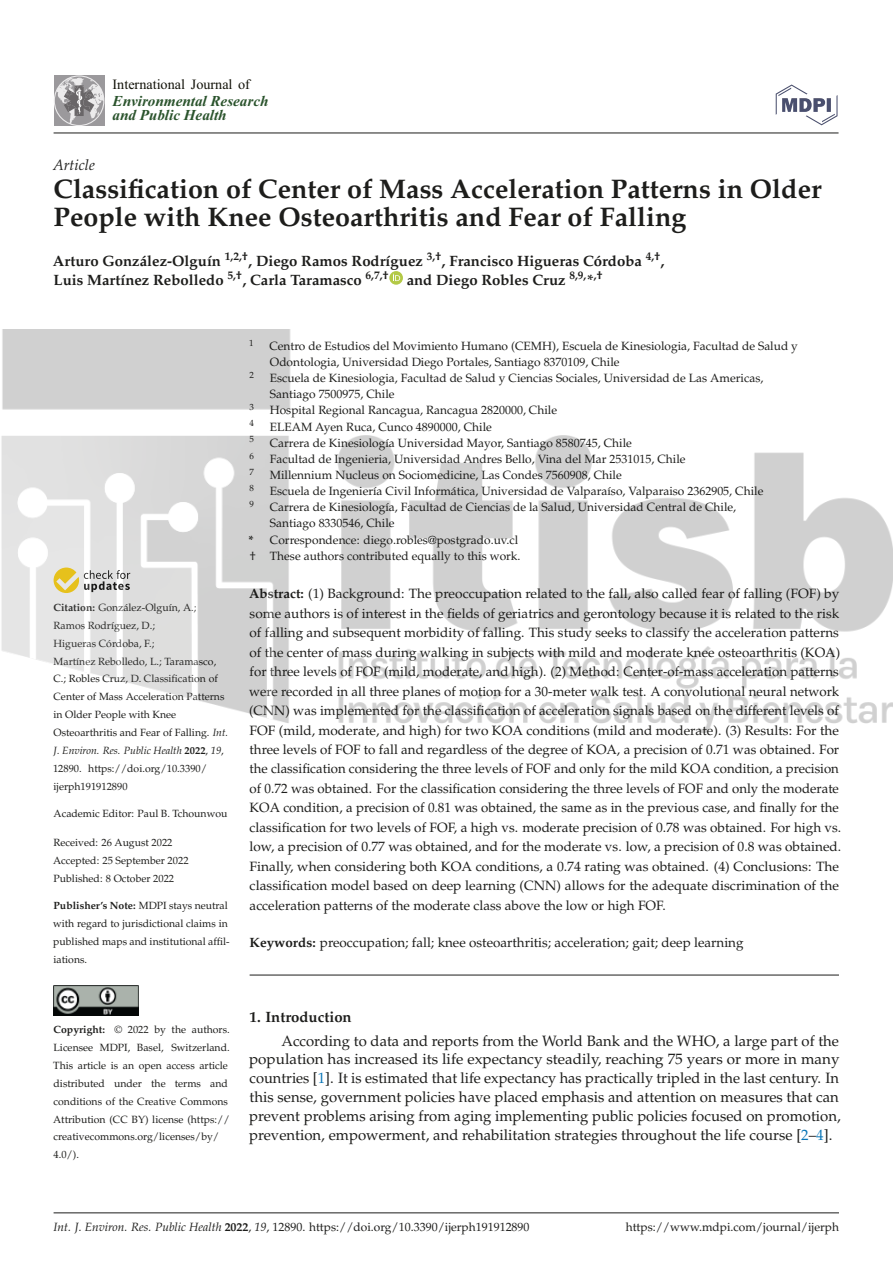
<style>
.page{position:relative;width:893px;height:1263px;background:#fff}
.page>*{position:absolute;margin:0;border:0;box-sizing:border-box;transform-origin:0 0}
.t1{font:700 26.85px/28.2px "URW Palladio L";color:#1d1d1b}
.t2{font:italic 700 15.15px/14px "Times New Roman";color:#2a532c}
.t3{font:15px/18.9px "URW Palladio L Roma";color:#1d1d1b}
.t4{font:700 15px/18.9px "URW Palladio L";color:#1d1d1b}
.t5{font:italic 15px "URW Palladio L";color:#1d1d1b}
.t6{font:14.1px "Times New Roman";color:#121209}
.t7{font:13.5px/19.5px "URW Palladio L Roma";color:#1d1d1b}
.t8{font:12px/16.2px "URW Palladio L Roma";color:#1d1d1b}
.t9{font:10.5px/17.9px "URW Palladio L Roma";color:#1d1d1b}
.t10{font:italic 10.5px "URW Palladio L";color:#1d1d1b}
.t11{font:700 10.5px "URW Palladio L";color:#1d1d1b}
.t12{font:9px "URW Palladio L Roma";color:#1d1d1b}
.s1{font-family:"URW Palladio L";font-weight:700}
.s2{font-family:"URW Palladio L";font-style:italic}
.s3{font-weight:700;font-style:normal}
.s4{font-family:"URW Palladio L Roma";font-style:normal}
.s5{font-family:"URW Palladio L Roma";font-weight:400}
.s6{color:#0875b7}
</style>
<div class="page">
<img style="left:54px;top:985px;width:85px;height:30px">
<svg style="left:54px;top:75px;width:50px;height:51px;background:#a8a6a9"></svg>
<img style="left:775px;top:84px;width:63px;height:33px">
<img style="left:806px;top:95px;width:31px;height:30px">
<img style="left:776px;top:85px;width:31px;height:30px">
<hr style="left:54px;top:133px;width:784px;height:1px;background:#1d1d1b">
<div style="left:389px;top:271px;width:14px;height:14px;background:#b3c946;border-radius:50%"></div>
<svg style="left:393px;top:274px;width:7px;height:7px"></svg>
<hr style="left:250px;top:975px;width:589px;height:1px;background:#1d1d1b">
<hr style="left:54px;top:1212px;width:785px;height:1px;background:#1d1d1b">
<img style="left:1px;top:329px;width:892px;height:404px">
<p class="t6" style="left:113px;top:76px;width:139px">International Journal of</p>
<p class="t2" style="left:112px;top:94px;width:158px">Environmental Research and Public Health</p>
<p class="t5" style="left:53px;top:159px;width:43px">Article</p>
<h1 class="t1" style="left:54px;top:178px;width:769px">Classification of Center of Mass Acceleration Patterns in Older<br>People with Knee Osteoarthritis and Fear of Falling</h1>
<p class="t4" style="left:53px;top:253px;width:613px">Arturo González-Olguín <sup>1,2,†</sup>, Diego Ramos Rodríguez <sup>3,†</sup>, Francisco Higueras Córdoba <sup>4,†</sup>,<br>Luis Martínez Rebolledo <sup>5,†</sup>, Carla Taramasco <sup>6,7,†</sup> and Diego Robles Cruz <sup>8,9,</sup>*<sup>,†</sup></p>
<p class="t9" style="left:54px;top:600px;width:176px"><span class="s1">Citation:</span> González-Olguín, A.;<br>Ramos Rodríguez, D.;<br>Higueras Córdoba, F.;<br>Martínez Rebolledo, L.; Taramasco,<br>C.; Robles Cruz, D. Classification of<br>Center of Mass Acceleration Patterns in Older People with Knee<br>Osteoarthritis and Fear of Falling. <span class="s2">Int.</span></p>
<p class="t10" style="left:54px;top:746px;width:172px">J. Environ. Res. Public Health <span class="s3">2022</span><span class="s4">,</span> 19<span class="s4">,</span></p>
<p class="t9" style="left:53px;top:761px;width:156px">12890. https://doi.org/10.3390/ ijerph191912890</p>
<p class="t9" style="left:54px;top:805px;width:175px">Academic Editor: Paul B. Tchounwou</p>
<p class="t9" style="left:53px;top:835px;width:137px">Received: 26 August 2022<br>Accepted: 25 September 2022<br>Published: 8 October 2022</p>
<p class="t11" style="left:54px;top:901px;width:176px">Publisher’s Note: <span class="s5">MDPI stays neutral</span></p>
<p class="t9" style="left:53px;top:916px;width:178px">with regard to jurisdictional claims in published maps and institutional affil&shy;iations.</p>
<p class="t9" style="left:53px;top:1022px;width:178px"><span class="s1">Copyright:</span> © 2022 by the authors.<br>Licensee MDPI, Basel, Switzerland.<br>This article is an open access article distributed under the terms and conditions of the Creative Commons<br>Attribution (CC BY) license (https:// creativecommons.org/licenses/by/<br>4.0/).</p>
<p class="t12" style="left:249px;top:339px;width:6px">1</p>
<p class="t8" style="left:269px;top:339px;width:530px">Centro de Estudios del Movimiento Humano (CEMH), Escuela de Kinesiologia, Facultad de Salud y<br>Odontologia, Universidad Diego Portales, Santiago 8370109, Chile</p>
<p class="t12" style="left:250px;top:371px;width:6px">2</p>
<p class="t8" style="left:270px;top:371px;width:495px">Escuela de Kinesiologia, Facultad de Salud y Ciencias Sociales, Universidad de Las Americas,<br>Santiago 7500975, Chile</p>
<p class="t12" style="left:250px;top:403px;width:6px">3</p>
<p class="t8" style="left:270px;top:404px;width:289px">Hospital Regional Rancagua, Rancagua 2820000, Chile</p>
<p class="t12" style="left:250px;top:420px;width:6px">4</p>
<p class="t8" style="left:270px;top:420px;width:224px">ELEAM Ayen Ruca, Cunco 4890000, Chile</p>
<p class="t12" style="left:250px;top:436px;width:6px">5</p>
<p class="t8" style="left:270px;top:436px;width:364px">Carrera de Kinesiología Universidad Mayor, Santiago 8580745, Chile</p>
<p class="t12" style="left:250px;top:452px;width:6px">6</p>
<p class="t8" style="left:270px;top:452px;width:417px">Facultad de Ingenieria, Universidad Andres Bello, Vina del Mar 2531015, Chile</p>
<p class="t12" style="left:250px;top:468px;width:6px">7</p>
<p class="t8" style="left:270px;top:468px;width:353px">Millennium Nucleus on Sociomedicine, Las Condes 7560908, Chile</p>
<p class="t12" style="left:250px;top:484px;width:6px">8</p>
<p class="t8" style="left:270px;top:484px;width:495px">Escuela de Ingeniería Civil Informática, Universidad de Valparaíso, Valparaiso 2362905, Chile</p>
<p class="t12" style="left:250px;top:500px;width:6px">9</p>
<p class="t8" style="left:270px;top:500px;width:468px">Carrera de Kinesiología, Facultad de Ciencias de la Salud, Universidad Central de Chile,</p>
<p class="t8" style="left:270px;top:517px;width:126px">Santiago 8330546, Chile</p>
<p class="t8" style="left:249px;top:533px;width:271px"><span class="s1">*</span> Correspondence: diego.robles@postgrado.uv.cl</p>
<p class="t8" style="left:250px;top:549px;width:272px">† These authors contributed equally to this work.</p>
<p class="t7" style="left:249px;top:585px;width:594px"><span class="s1">Abstract:</span> (1) Background: The preoccupation related to the fall, also called fear of falling (FOF) by some authors is of interest in the fields of geriatrics and gerontology because it is related to the risk of falling and subsequent morbidity of falling. This study seeks to classify the acceleration patterns of the center of mass during walking in subjects with mild and moderate knee osteoarthritis (KOA) for three levels of FOF (mild, moderate, and high). (2) Method: Center-of-mass acceleration patterns were recorded in all three planes of motion for a 30-meter walk test. A convolutional neural network (CNN) was implemented for the classification of acceleration signals based on the different levels of FOF (mild, moderate, and high) for two KOA conditions (mild and moderate). (3) Results: For the three levels of FOF to fall and regardless of the degree of KOA, a precision of 0.71 was obtained. For the classification considering the three levels of FOF and only for the mild KOA condition, a precision of 0.72 was obtained. For the classification considering the three levels of FOF and only the moderate KOA condition, a precision of 0.81 was obtained, the same as in the previous case, and finally for the classification for two levels of FOF, a high vs. moderate precision of 0.78 was obtained. For high vs. low, a precision of 0.77 was obtained, and for the moderate vs. low, a precision of 0.8 was obtained.<br>Finally, when considering both KOA conditions, a 0.74 rating was obtained. (4) Conclusions: The classification model based on deep learning (CNN) allows for the adequate discrimination of the acceleration patterns of the moderate class above the low or high FOF.</p>
<p class="t7" style="left:250px;top:934px;width:495px"><span class="s1">Keywords:</span> preoccupation; fall; knee osteoarthritis; acceleration; gait; deep learning</p>
<p class="t4" style="left:250px;top:1009px;width:104px">1. Introduction</p>
<p class="t3" style="left:249px;top:1033px;width:593px;text-indent:32px">According to data and reports from the World Bank and the WHO, a large part of the population has increased its life expectancy steadily, reaching 75 years or more in many countries [<span class="s6">1</span>]. It is estimated that life expectancy has practically tripled in the last century. In this sense, government policies have placed emphasis and attention on measures that can prevent problems arising from aging implementing public policies focused on promotion, prevention, empowerment, and rehabilitation strategies throughout the life course [<span class="s6">2</span>–<span class="s6">4</span>].</p>
<p class="t8" style="left:54px;top:1220px;width:477px"><span class="s2">Int. J. Environ. Res. Public Health</span> <span class="s1">2022</span>, <span class="s2">19</span>, 12890. https://doi.org/10.3390/ijerph191912890</p>
<p class="t8" style="left:626px;top:1220px;width:215px">https://www.mdpi.com/journal/ijerph</p>
</div>
